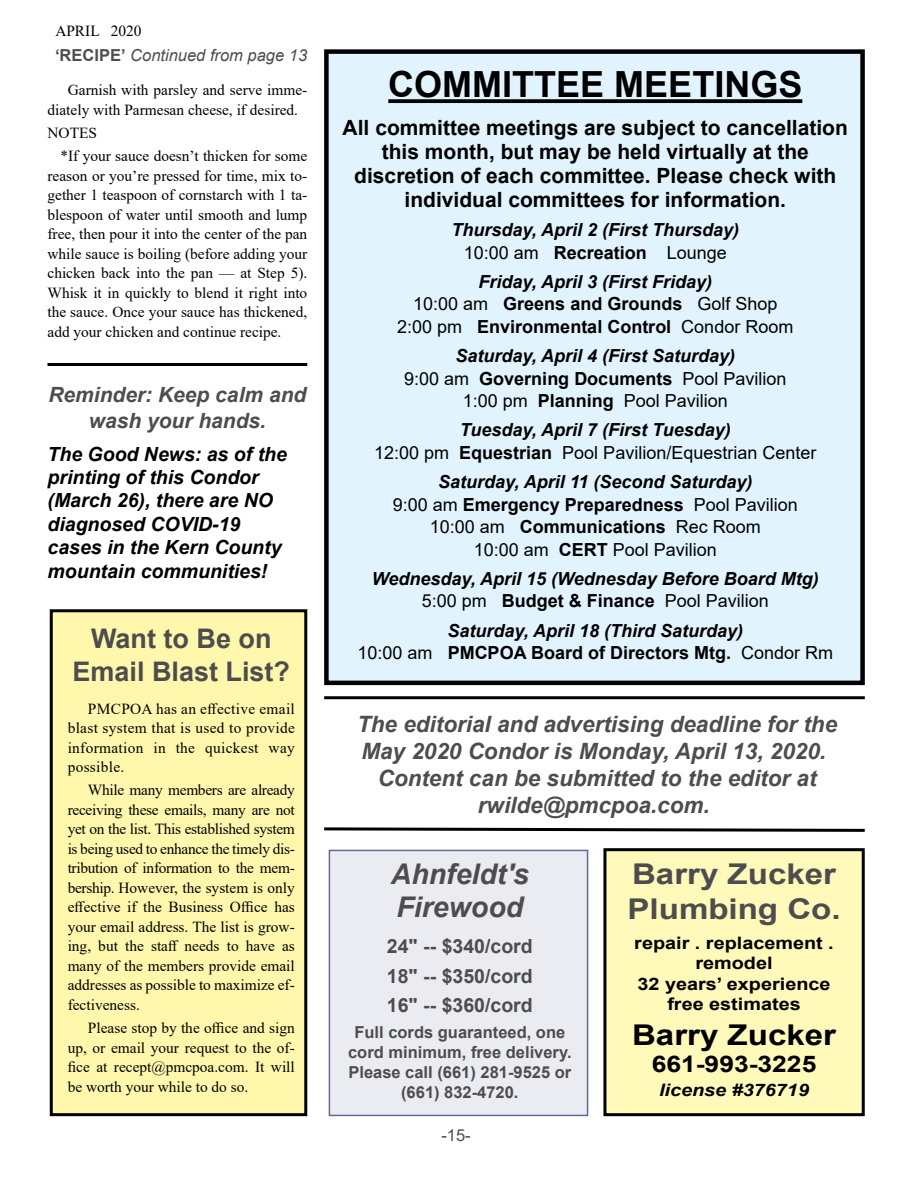
<style>
.page{position:relative;width:918px;height:1188px;background:#fff}
.page>*{position:absolute;margin:0;border:0;box-sizing:border-box;transform-origin:0 0}
.t1{font:700 36px "Arial";color:#000}
.t2{font:700 28.65px/34.3px "Arial";color:#4d4d4f;scale:1.15 1}
.t3{font:700 28.65px "Arial";color:#000;scale:1.15 1}
.t4{font:italic 700 28.5px/33px "Arial";color:#4d4d4f}
.t5{font:700 27px/32.4px "Arial";color:#4d4d4f;text-align:center}
.t6{font:700 22.95px "Arial";color:#000;scale:1.15 1}
.t7{font:italic 700 22.5px/27px "Arial";color:#4d4d4f;text-align:center}
.t8{font:700 21px/24px "Arial";color:#000;text-align:center}
.t9{font:italic 700 21px/25.2px "Arial";color:#4d4d4f;text-align:center}
.t10{font:italic 700 19.5px/23.4px "Arial";color:#000}
.t11{font:700 19.5px/29.2px "Arial";color:#4d4d4f;text-align:justify}
.t12{font:18px/22.5px "Arial";color:#000;text-align:center}
.t13{font:italic 700 18px/22.5px "Arial";color:#000;text-align:center}
.t14{font:700 18px/22.5px "Arial";color:#000;text-align:center}
.t15{font:700 17.25px/20.5px "Arial";color:#000;text-align:center;scale:1.15 1}
.t16{font:italic 700 17.25px "Arial";color:#000;scale:1.15 1}
.t17{font:700 16.5px/19.8px "Arial";color:#4d4d4f;text-align:center}
.t18{font:italic 16.5px "Arial";color:#4d4d4f}
.t19{font:16.5px "Arial";color:#4d4d4f}
.t20{font:15.3px/19.5px "Times New Roman";color:#000;text-align:justify}
.s1{font-weight:700;font-style:normal}
.s2{font-weight:400;font-style:normal}
.s3{font-style:normal}
.s4{font-style:italic}
.s5{font-weight:400}
.s6{font-weight:700;font-style:italic}
.s7{font-weight:700}
</style>
<div class="page">
<div style="left:605px;top:850px;width:258px;height:265px;background:#fff9ba"></div>
<div style="left:603px;top:848px;width:262px;height:268px;border:3px solid #000"></div>
<div style="left:51px;top:611px;width:255px;height:504px;background:#fff8ac"></div>
<div style="left:50px;top:609px;width:257px;height:507px;border:3px solid #000"></div>
<div style="left:326px;top:52px;width:537px;height:631px;background:#e1f4fd"></div>
<div style="left:324px;top:49px;width:541px;height:636px;border:4px solid #000"></div>
<svg style="left:388px;top:99px;width:414px;height:4px;background:#0e0f10"></svg>
<div style="left:329px;top:850px;width:259px;height:266px;background:#ebebf2;border:2px solid #669"></div>
<svg style="left:324px;top:827px;width:541px;height:5px"></svg>
<hr style="left:324px;top:696px;width:541px;height:3px;background:#000">
<hr style="left:48px;top:363px;width:259px;height:3px;background:#000">
<p class="t20" style="left:55px;top:20px;width:88px">APRIL 2020</p>
<p class="t18" style="left:55px;top:45px;width:254px"><span class="s1">‘RECIPE’</span> Continued from page 13</p>
<p class="t20" style="left:48px;top:80px;width:261px;text-indent:20px">Garnish with parsley and serve imme&shy;diately with Parmesan cheese, if desired.</p>
<p class="t20" style="left:60px;top:121px;width:248px;line-height:23.2px;text-indent:-13px">NOTES<br>*If your sauce doesn’t thicken for some</p>
<p class="t20" style="left:48px;top:165px;width:261px">reason or you’re pressed for time, mix to&shy;gether 1 teaspoon of cornstarch with 1 ta&shy;blespoon of water until smooth and lump free, then pour it into the center of the pan while sauce is boiling (before adding your chicken back into the pan — at Step 5).<br>Whisk it in quickly to blend it right into the sauce. Once your sauce has thickened, add your chicken and continue recipe.</p>
<h3 class="t9" style="left:48px;top:383px;width:259px">Reminder: Keep calm and wash your hands.</h3>
<p class="t10" style="left:48px;top:443px;width:241px">The Good News: as of the printing of this Condor (March 26), there are NO diagnosed COVID-19 cases in the Kern County mountain communities!</p>
<h3 class="t5" style="left:72px;top:623px;width:219px">Want to Be on<br>Email Blast List?</h3>
<p class="t20" style="left:68px;top:698px;width:229px;text-indent:20px">PMCPOA has an effective email blast system that is used to provide information in the quickest way possible.</p>
<p class="t20" style="left:68px;top:780px;width:229px;text-indent:20px">While many members are already receiving these emails, many are not yet on the list. This established system is being used to enhance the timely dis&shy;tribution of information to the mem&shy;bership. However, the system is only effective if the Business Office has your email address. The list is grow&shy;ing, but the staff needs to have as many of the members provide email addresses as possible to maximize ef&shy;fectiveness.</p>
<p class="t20" style="left:68px;top:1018px;width:229px;text-indent:20px">Please stop by the office and sign up, or email your request to the of&shy;fice at recept@pmcpoa.com. It will be worth your while to do so.</p>
<h1 class="t1" style="left:388px;top:59px;width:416px">COMMITTEE MEETINGS</h1>
<h3 class="t8" style="left:343px;top:116px;width:507px">All committee meetings are subject to cancellation this month, but may be held virtually at the discretion of each committee. Please check with individual committees for information.</h3>
<p class="t13" style="left:451px;top:219px;width:289px">Thursday, April 2 (First Thursday)<br><span class="s2">10:00 am</span> <span class="s3">Recreation</span> <span class="s2">Lounge</span></p>
<p class="t14" style="left:397px;top:270px;width:398px"><span class="s4">Friday, April 3 (First Friday)<br></span><span class="s5">10:00 am</span> Greens and Grounds <span class="s5">Golf Shop<br>2:00 pm</span> Environmental Control <span class="s5">Condor Room</span></p>
<p class="t12" style="left:404px;top:344px;width:384px"><span class="s6">Saturday, April 4 (First Saturday)<br></span>9:00 am <span class="s7">Governing Documents</span> Pool Pavilion<br>1:00 pm <span class="s7">Planning</span> Pool Pavilion</p>
<p class="t12" style="left:374px;top:419px;width:444px"><span class="s6">Tuesday, April 7 (First Tuesday)<br></span>12:00 pm <span class="s7">Equestrian</span> Pool Pavilion/Equestrian Center</p>
<p class="t12" style="left:393px;top:470px;width:407px"><span class="s6">Saturday, April 11 (Second Saturday)<br></span>9:00 am <span class="s7">Emergency Preparedness</span> Pool Pavilion 10:00 am <span class="s7">Communications</span> Rec Room<br>10:00 am <span class="s7">CERT</span> Pool Pavilion</p>
<p class="t13" style="left:372px;top:568px;width:449px">Wednesday, April 15 (Wednesday Before Board Mtg)<br><span class="s2">5:00 pm</span> <span class="s3">Budget &amp; Finance</span> <span class="s2">Pool Pavilion</span></p>
<p class="t13" style="left:358px;top:620px;width:477px">Saturday, April 18 (Third Saturday)<br><span class="s2">10:00 am</span> <span class="s3">PMCPOA Board of Directors Mtg.</span> <span class="s2">Condor Rm</span></p>
<h3 class="t7" style="left:357px;top:712px;width:482px">The editorial and advertising deadline for the May 2020 Condor is Monday, April 13, 2020.<br>Content can be submitted to the editor at rwilde@pmcpoa.com.</h3>
<h3 class="t4" style="left:391px;top:859px;width:140px">Ahnfeldt's<br>Firewood</h3>
<p class="t11" style="left:387px;top:932px;width:147px">24" -- $340/cord 18" -- $350/cord 16" -- $360/cord</p>
<p class="t17" style="left:348px;top:1023px;width:225px">Full cords guaranteed, one cord minimum, free delivery.<br>Please call (661) 281-9525 or (661) 832-4720.</p>
<p class="t19" style="left:441px;top:1123px;width:31px">-15-</p>
<h2 class="t2" style="left:628px;top:857px;width:187px">Barry Zucker<br>Plumbing Co.</h2>
<p class="t15" style="left:634px;top:932px;width:175px">repair . replacement . remodel<br>32 years’ experience free estimates</p>
<h2 class="t3" style="left:632px;top:1014px;width:179px">Barry Zucker</h2>
<h3 class="t6" style="left:652px;top:1048px;width:145px">661-993-3225</h3>
<p class="t16" style="left:659px;top:1079px;width:132px">license #376719</p>
</div>
